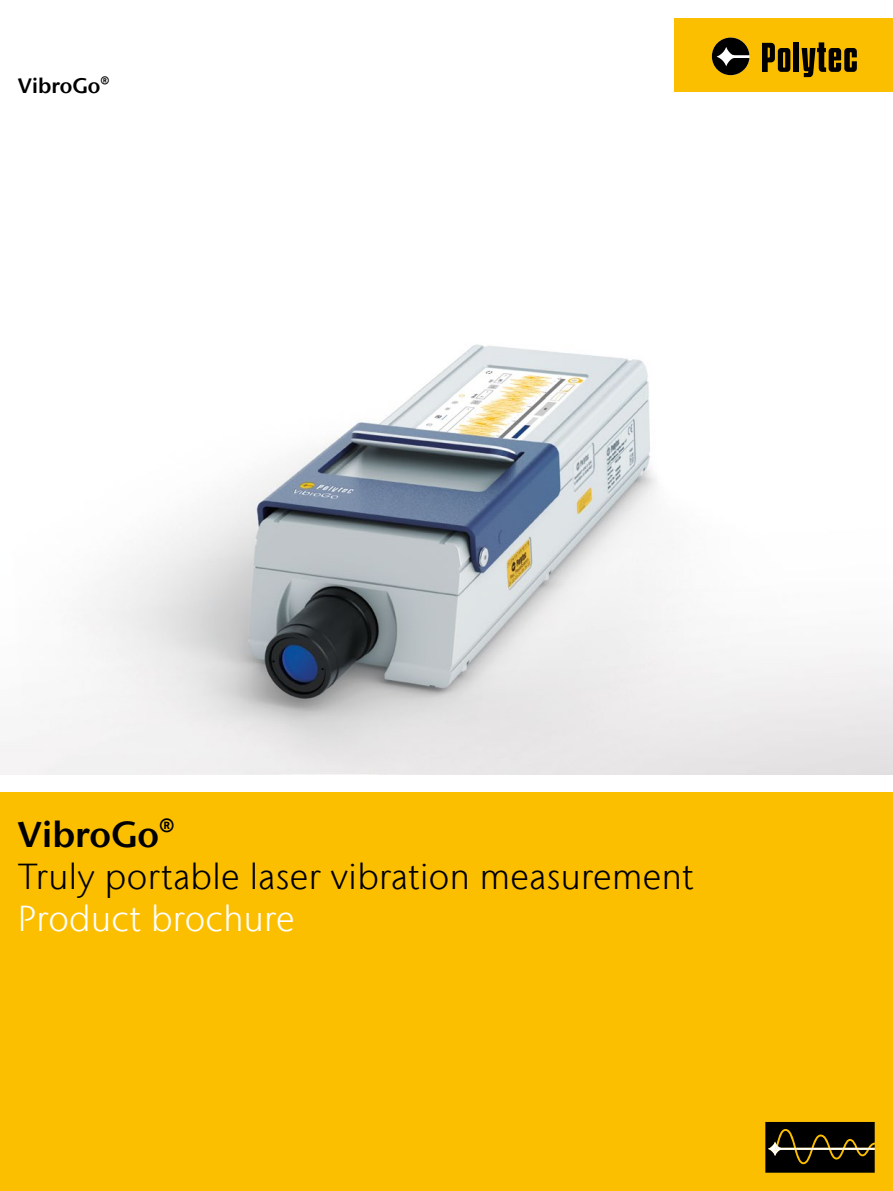
<style>
.page{position:relative;width:893px;height:1191px;background:#fff}
.page>*{position:absolute;margin:0;border:0;box-sizing:border-box;transform-origin:0 0}
.t1{font:300 36px "Stone Sans IIITC Com";letter-spacing:.01em;color:#000}
.t2{font:300 36px "Stone Sans IIITC Com";letter-spacing:.01em;color:#fff}
.t3{font:600 36px "Stone Sans IIITC Com";color:#000}
.t4{font:600 21px "Stone Sans IIITC Com";color:#000}
</style>
<div class="page">
<img style="left:0;top:344px;width:893px;height:430px">
<div style="left:0;top:792px;width:893px;height:399px;background:#fcbf00"></div>
<div style="left:674px;top:19px;width:219px;height:73px;background:#fcbf00"></div>
<div style="left:794px;top:42px;width:5px;height:30px;background:#000"></div>
<svg style="left:762px;top:43px;width:28px;height:29px"></svg>
<svg style="left:712px;top:38px;width:37px;height:37px"></svg>
<svg style="left:802px;top:42px;width:55px;height:35px"></svg>
<svg style="left:765px;top:1122px;width:110px;height:50px;background:#1e190c"></svg>
<p class="t4" style="left:18px;top:72px;width:93px">VibroGo®</p>
<p class="t3" style="left:18px;top:811px;width:158px">VibroGo®</p>
<p class="t1" style="left:18px;top:854px;width:677px">Truly portable laser vibration measurement</p>
<p class="t2" style="left:18px;top:896px;width:278px">Product brochure</p>
</div>
